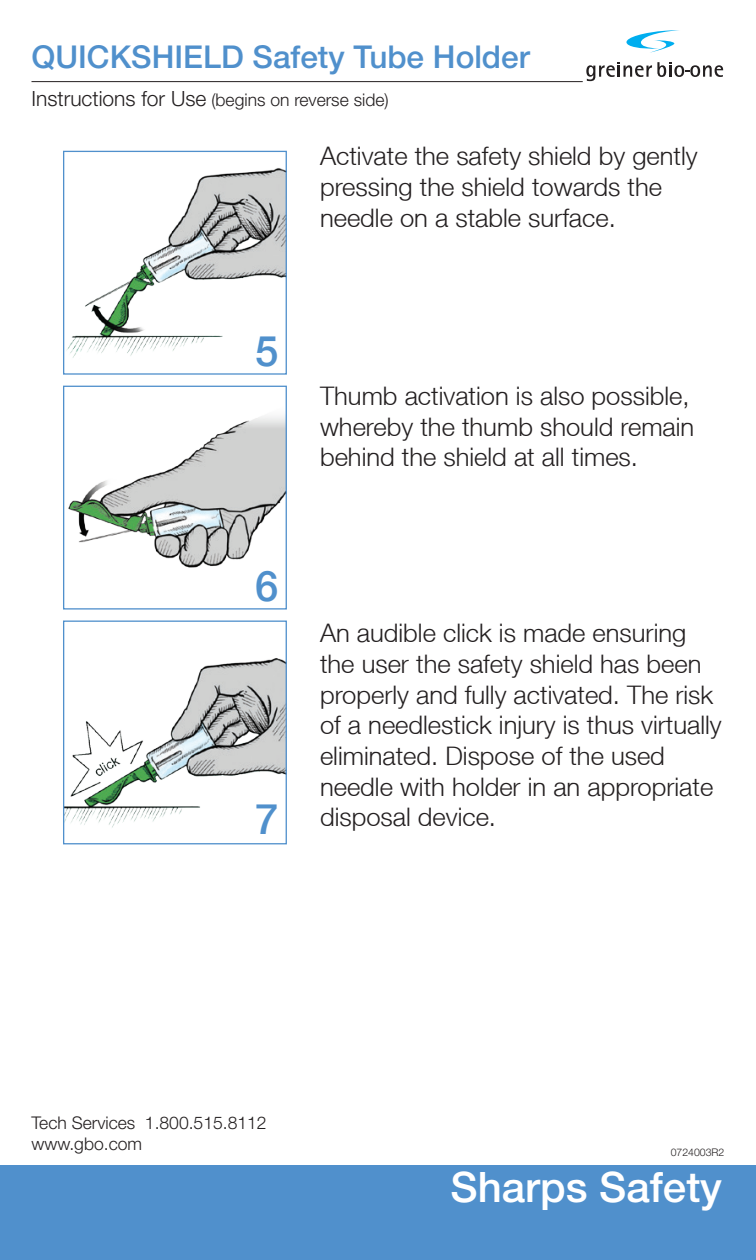
<style>
.page{position:relative;width:756px;height:1260px;background:#fff}
.page>*{position:absolute;margin:0;border:0;box-sizing:border-box;transform-origin:0 0}
.t1{font:500 42px "Helvetica Neue LT Std";color:#fff}
.t2{font:500 42px "Helvetica Neue LT";color:#5090cc}
.t3{font:500 31.5px "Helvetica Neue LT Std";color:#5090cc}
.t4{font:300 25.55px/30.8px "Helvetica Neue LT";color:#231f20}
.t5{font:300 17.5px/21px "Helvetica Neue LT Std";color:#231f20}
.t6{font:300 10.5px "Helvetica Neue LT Std";color:#231f20}
.s1{font-size:21px}
</style>
<div class="page">
<div style="left:0;top:1166px;width:756px;height:94px;background:#5090cc"></div>
<svg style="left:586px;top:62px;width:85px;height:19px"></svg>
<svg style="left:674px;top:65px;width:10px;height:12px"></svg>
<div style="left:677px;top:67px;width:5px;height:8px;background:#fff;border-radius:50%"></div>
<svg style="left:690px;top:65px;width:10px;height:12px"></svg>
<div style="left:693px;top:67px;width:5px;height:8px;background:#fff;border-radius:50%"></div>
<svg style="left:703px;top:65px;width:20px;height:12px"></svg>
<svg style="left:626px;top:30px;width:53px;height:23px"></svg>
<hr style="left:32px;top:81px;width:551px;height:1px;background:#231f20">
<img style="left:65px;top:658px;width:220px;height:170px">
<div style="left:63px;top:621px;width:224px;height:223px;border:1px solid #5090cc"></div>
<img style="left:68px;top:416px;width:217px;height:152px">
<div style="left:63px;top:386px;width:224px;height:224px;border:1px solid #5090cc"></div>
<img style="left:66px;top:168px;width:219px;height:190px">
<div style="left:63px;top:151px;width:224px;height:224px;border:1px solid #5090cc"></div>
<p class="t3" style="left:32px;top:38px;width:500px">QUICKSHIELD Safety Tube Holder</p>
<p class="t5" style="left:32px;top:89px;width:359px"><span class="s1">Instructions for Use</span> (begins on reverse side)</p>
<p class="t4" style="left:320px;top:140px;width:379px">Activate the safety shield by gently pressing the shield towards the needle on a stable surface.</p>
<h1 class="t2" style="left:255px;top:326px;width:25px">5</h1>
<h1 class="t2" style="left:255px;top:561px;width:25px">6</h1>
<h1 class="t2" style="left:255px;top:794px;width:25px">7</h1>
<p class="t4" style="left:320px;top:380px;width:376px">Thumb activation is also possible, whereby the thumb should remain behind the shield at all times.</p>
<p class="t4" style="left:320px;top:617px;width:403px">An audible click is made ensuring the user the safety shield has been properly and fully activated. The risk of a needlestick injury is thus virtually eliminated. Dispose of the used needle with holder in an appropriate disposal device.</p>
<p class="t5" style="left:32px;top:1112px;width:237px">Tech Services 1.800.515.8112 www.gbo.com</p>
<p class="t6" style="left:671px;top:1146px;width:55px">0724003R2</p>
<h1 class="t1" style="left:451px;top:1162px;width:273px">Sharps Safety</h1>
</div>
